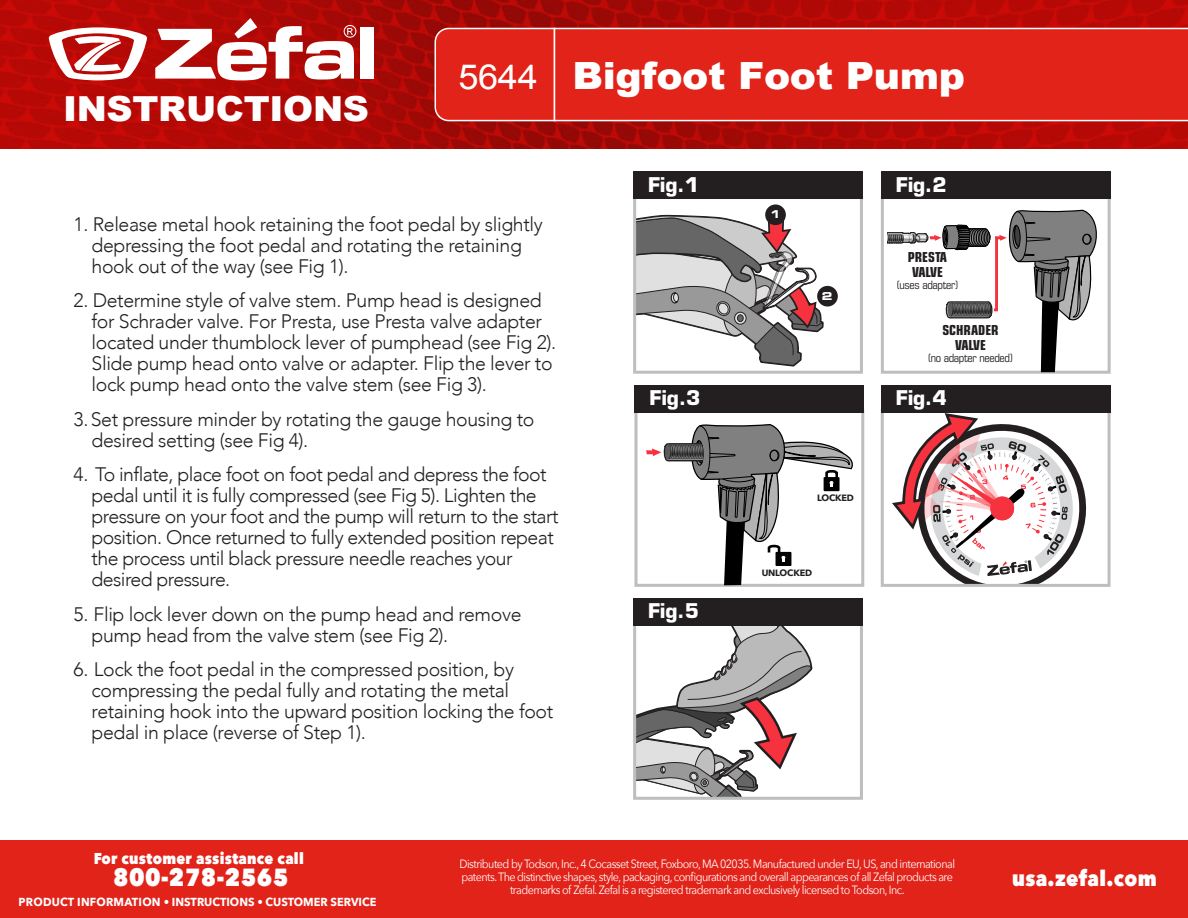
<style>
.page{position:relative;width:1188px;height:918px;background:#fff}
.page>*{position:absolute;margin:0;border:0;box-sizing:border-box;transform-origin:0 0}
.t1{font:900 37.5px "Arial";letter-spacing:-.01em;color:#fff;scale:1.05 1}
.t2{font:900 34.5px "Arial";letter-spacing:-.01em;color:#fff;scale:1.05 1}
.t3{font:800 24.75px "Avenir Next";letter-spacing:.02em;color:#fff;scale:.9 1}
.t4{font:800 21.6px "Avenir Next";letter-spacing:.02em;color:#fff;scale:.9 1}
.t5{font:700 20.25px "Eurostile";color:#fff}
.t6{font:700 19.8px "Eurostile";color:#fff}
.t7{font:300 19.5px/21px "Avenir";letter-spacing:-.02em;color:#231f20}
.t8{font:800 15.75px "Avenir Next";letter-spacing:.02em;color:#fff;scale:.9 1}
.t9{font:700 condensed 13.8px/15px "Eurostile";color:#231f20}
.t10{font:12px/12.9px "Avenir Next";letter-spacing:-.05em;color:#fff;text-align:center;scale:.9 1}
.t11{font:700 11.55px "Avenir Next";color:#fff;scale:.95 1}
.t12{font:condensed 11.55px "Eurostile";letter-spacing:-.03em;color:#231f20}
.t13{font:10.8px "Eurostile Bold Extended Two";color:#fff}
.t14{font:700 9.15px "Avenir Next";letter-spacing:-.02em;color:#231f20}
.s1{font-weight:400;font-size:34.5px}
</style>
<div class="page">
<div style="left:0;top:840px;width:1188px;height:78px;background:#e2231a"></div>
<img style="left:0;top:0;width:1188px;height:148px">
<div style="left:360px;top:27px;width:14px;height:52px;background:#fff"></div>
<svg style="left:155px;top:18px;width:201px;height:62px"></svg>
<svg style="left:48px;top:27px;width:99px;height:53px"></svg>
<svg style="left:434px;top:27px;width:122px;height:95px;background:#e02a22"></svg>
<div style="left:554px;top:28px;width:634px;height:93px;background:#e2231a;border:2px solid #fff"></div>
<div style="left:765px;top:204px;width:21px;height:21px;background:#231f20;border-radius:50%"></div>
<div style="left:817px;top:286px;width:21px;height:21px;background:#231f20;border-radius:50%"></div>
<svg style="left:637px;top:214px;width:188px;height:153px"></svg>
<div style="left:633px;top:196px;width:230px;height:178px;border:3px solid #bcbec0"></div>
<div style="left:633px;top:172px;width:230px;height:27px;background:#231f20"></div>
<div style="left:881px;top:409px;width:230px;height:178px;border:3px solid #bcbec0"></div>
<div style="left:881px;top:385px;width:230px;height:28px;background:#231f20"></div>
<div style="left:633px;top:622px;width:230px;height:178px;border:3px solid #bcbec0"></div>
<div style="left:633px;top:598px;width:230px;height:27px;background:#231f20"></div>
<svg style="left:635px;top:625px;width:226px;height:173px"></svg>
<svg style="left:887px;top:413px;width:210px;height:172px"></svg>
<div style="left:881px;top:196px;width:230px;height:178px;background:#fff;border:3px solid #bcbec0"></div>
<div style="left:881px;top:172px;width:230px;height:27px;background:#231f20"></div>
<svg style="left:887px;top:209px;width:211px;height:163px"></svg>
<img style="left:887px;top:233px;width:41px;height:9px">
<div style="left:635px;top:409px;width:229px;height:178px;background:#fff;border:3px solid #bcbec0"></div>
<div style="left:635px;top:385px;width:229px;height:28px;background:#231f20"></div>
<svg style="left:646px;top:424px;width:210px;height:161px"></svg>
<img style="left:665px;top:445px;width:38px;height:15px">
<h2 class="t2" style="left:63px;top:90px;width:293px">INSTRUCTIONS</h2>
<h1 class="t1" style="left:458px;top:55px;width:484px"><span class="s1">5644</span> Bigfoot Foot Pump</h1>
<p class="t6" style="left:648px;top:172px;width:52px">Fig.1</p>
<p class="t6" style="left:896px;top:172px;width:52px">Fig.2</p>
<p class="t7" style="left:92px;top:214px;width:453px;text-indent:-18px">1. Release metal hook retaining the foot pedal by slightly depressing the foot pedal and rotating the retaining hook out of the way (see Fig 1).</p>
<p class="t7" style="left:92px;top:290px;width:466px;text-indent:-18px">2. Determine style of valve stem. Pump head is designed for Schrader valve. For Presta, use Presta valve adapter located under thumblock lever of pumphead (see Fig 2).<br>Slide pump head onto valve or adapter. Flip the lever to lock pump head onto the valve stem (see Fig 3).</p>
<p class="t7" style="left:92px;top:409px;width:444px;text-indent:-18px">3.Set pressure minder by rotating the gauge housing to desired setting (see Fig 4).</p>
<p class="t7" style="left:92px;top:464px;width:468px;text-indent:-18px">4. To inflate, place foot on foot pedal and depress the foot pedal until it is fully compressed (see Fig 5). Lighten the pressure on your foot and the pump will return to the start position. Once returned to fully extended position repeat the process until black pressure needle reaches your desired pressure.</p>
<p class="t7" style="left:92px;top:604px;width:431px;text-indent:-18px">5. Flip lock lever down on the pump head and remove pump head from the valve stem (see Fig 2).</p>
<p class="t7" style="left:92px;top:659px;width:463px;text-indent:-18px">6. Lock the foot pedal in the compressed position, by compressing the pedal fully and rotating the metal retaining hook into the upward position locking the foot pedal in place (reverse of Step 1).</p>
<p class="t6" style="left:650px;top:386px;width:52px">Fig.3</p>
<p class="t5" style="left:652px;top:387px;width:53px">Fig.3</p>
<p class="t6" style="left:648px;top:598px;width:52px">Fig.5</p>
<p class="t13" style="left:770px;top:207px;width:12px">1</p>
<p class="t13" style="left:822px;top:288px;width:12px">2</p>
<p class="t14" style="left:817px;top:490px;width:38px">LOCKED</p>
<p class="t14" style="left:762px;top:564px;width:52px">UNLOCKED</p>
<p class="t9" style="left:908px;top:249px;width:41px">PRESTA<br>VALVE</p>
<p class="t12" style="left:897px;top:278px;width:64px">(uses adapter)</p>
<p class="t9" style="left:942px;top:322px;width:58px;text-align:center">SCHRADER<br>VALVE</p>
<p class="t12" style="left:928px;top:351px;width:87px">(no adapter needed)</p>
<p class="t6" style="left:896px;top:386px;width:52px">Fig.4</p>
<p class="t8" style="left:94px;top:848px;width:235px">For customer assistance call</p>
<p class="t3" style="left:113px;top:862px;width:196px">800-278-2565</p>
<p class="t11" style="left:19px;top:892px;width:378px">PRODUCT INFORMATION • INSTRUCTIONS • CUSTOMER SERVICE</p>
<p class="t10" style="left:459px;top:857px;width:552px">Distributed by Todson, Inc., 4 Cocasset Street, Foxboro, MA 02035. Manufactured under EU, US, and international patents.The distinctive shapes, style, packaging, configurations and overall appearances of all Zefal products are trademarks of Zefal. Zefal is a registered trademark and exclusively licensed to Todson, Inc.</p>
<p class="t4" style="left:1012px;top:865px;width:162px">usa.zefal.com</p>
</div>
